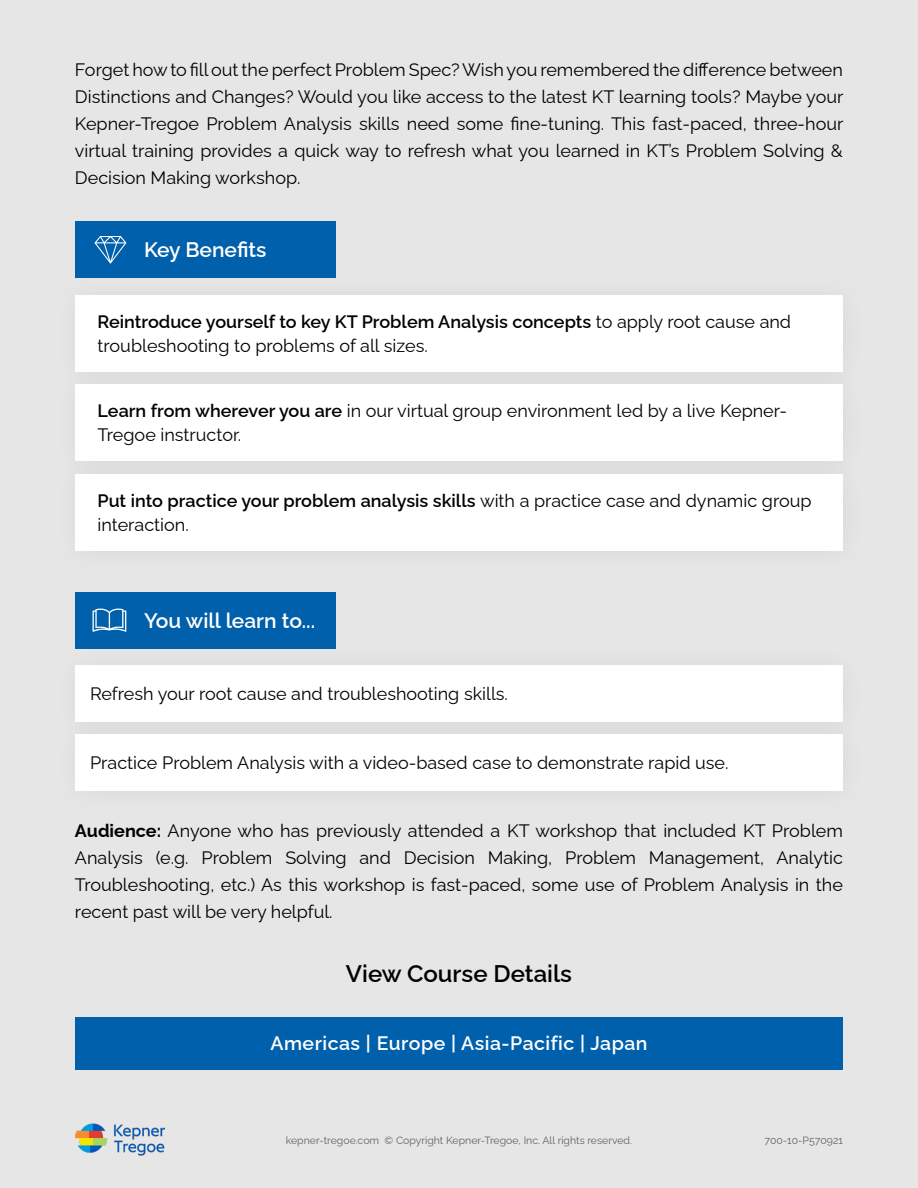
<style>
.page{position:relative;width:918px;height:1188px;background:#e5e6e5}
.page>*{position:absolute;margin:0;border:0;box-sizing:border-box;transform-origin:0 0}
.t1{font:600 24px "Raleway";color:#000}
.t2{font:600 21px "Raleway";color:#fff}
.t3{font:600 19.5px "Raleway";letter-spacing:.025em;color:#fff}
.t4{font:18px/27px "Raleway";color:#000}
.t5{font:10.5px "Raleway";color:#636366}
.t6{font:10.5px "Raleway";color:#636367}
.s1{font-weight:600}
.s2{font-weight:700}
</style>
<div class="page">
<img style="left:75px;top:1123px;width:90px;height:32px">
<div style="left:75px;top:1017px;width:768px;height:53px;background:#0060ac"></div>
<div style="left:75px;top:222px;width:261px;height:56px;background:#0060ac"></div>
<div style="left:75px;top:592px;width:261px;height:56px;background:#0060ac"></div>
<div style="left:51px;top:271px;width:819px;height:128px;background:#000;opacity:.06"></div>
<div style="left:75px;top:295px;width:768px;height:77px;background:#fff"></div>
<div style="left:51px;top:361px;width:819px;height:127px;background:#000;opacity:.06"></div>
<div style="left:75px;top:385px;width:768px;height:76px;background:#fff"></div>
<div style="left:51px;top:641px;width:819px;height:108px;background:#000;opacity:.06"></div>
<div style="left:75px;top:665px;width:768px;height:57px;background:#fff"></div>
<div style="left:51px;top:710px;width:819px;height:108px;background:#000;opacity:.06"></div>
<div style="left:75px;top:734px;width:768px;height:56px;background:#fff"></div>
<div style="left:51px;top:450px;width:819px;height:128px;background:#000;opacity:.06"></div>
<div style="left:75px;top:474px;width:768px;height:77px;background:#fff"></div>
<svg style="left:95px;top:236px;width:31px;height:28px"></svg>
<svg style="left:93px;top:609px;width:33px;height:23px"></svg>
<p class="t4" style="left:75px;top:54px;width:770px;text-align:justify">Forget how to fill out the perfect Problem Spec? Wish you remembered the difference between Distinctions and Changes? Would you like access to the latest KT learning tools? Maybe your Kepner-Tregoe Problem Analysis skills need some fine-tuning. This fast-paced, three-hour virtual training provides a quick way to refresh what you learned in KT’s Problem Solving &amp; Decision Making workshop.</p>
<p class="t2" style="left:144px;top:233px;width:124px">Key Benefits</p>
<p class="t4" style="left:98px;top:308px;width:695px;line-height:24px"><span class="s1">Reintroduce yourself to key KT Problem Analysis concepts</span> to apply root cause and troubleshooting to problems of all sizes.</p>
<p class="t4" style="left:98px;top:397px;width:691px;line-height:24px"><span class="s1">Learn from wherever you are</span> in our virtual group environment led by a live Kepner-<br>Tregoe instructor.</p>
<p class="t4" style="left:98px;top:486px;width:716px;line-height:24px"><span class="s1">Put into practice your problem analysis skills</span> with a practice case and dynamic group interaction.</p>
<p class="t2" style="left:144px;top:603px;width:173px">You will learn to...</p>
<p class="t4" style="left:90px;top:678px;width:420px">Refresh your root cause and troubleshooting skills.</p>
<p class="t4" style="left:90px;top:747px;width:640px">Practice Problem Analysis with a video-based case to demonstrate rapid use.</p>
<p class="t4" style="left:75px;top:815px;width:770px;text-align:justify"><span class="s2">Audience:</span> Anyone who has previously attended a KT workshop that included KT Problem Analysis (e.g. Problem Solving and Decision Making, Problem Management, Analytic Troubleshooting, etc.) As this workshop is fast-paced, some use of Problem Analysis in the recent past will be very helpful.</p>
<h1 class="t1" style="left:346px;top:954px;width:228px">View Course Details</h1>
<p class="t3" style="left:270px;top:1028px;width:379px">Americas | Europe | Asia-Pacific | Japan</p>
<p class="t5" style="left:286px;top:1132px;width:348px">kepner-tregoe.com © Copyright Kepner-Tregoe, Inc. All rights reserved.</p>
<p class="t6" style="left:765px;top:1132px;width:80px">700-10-P570921</p>
</div>
